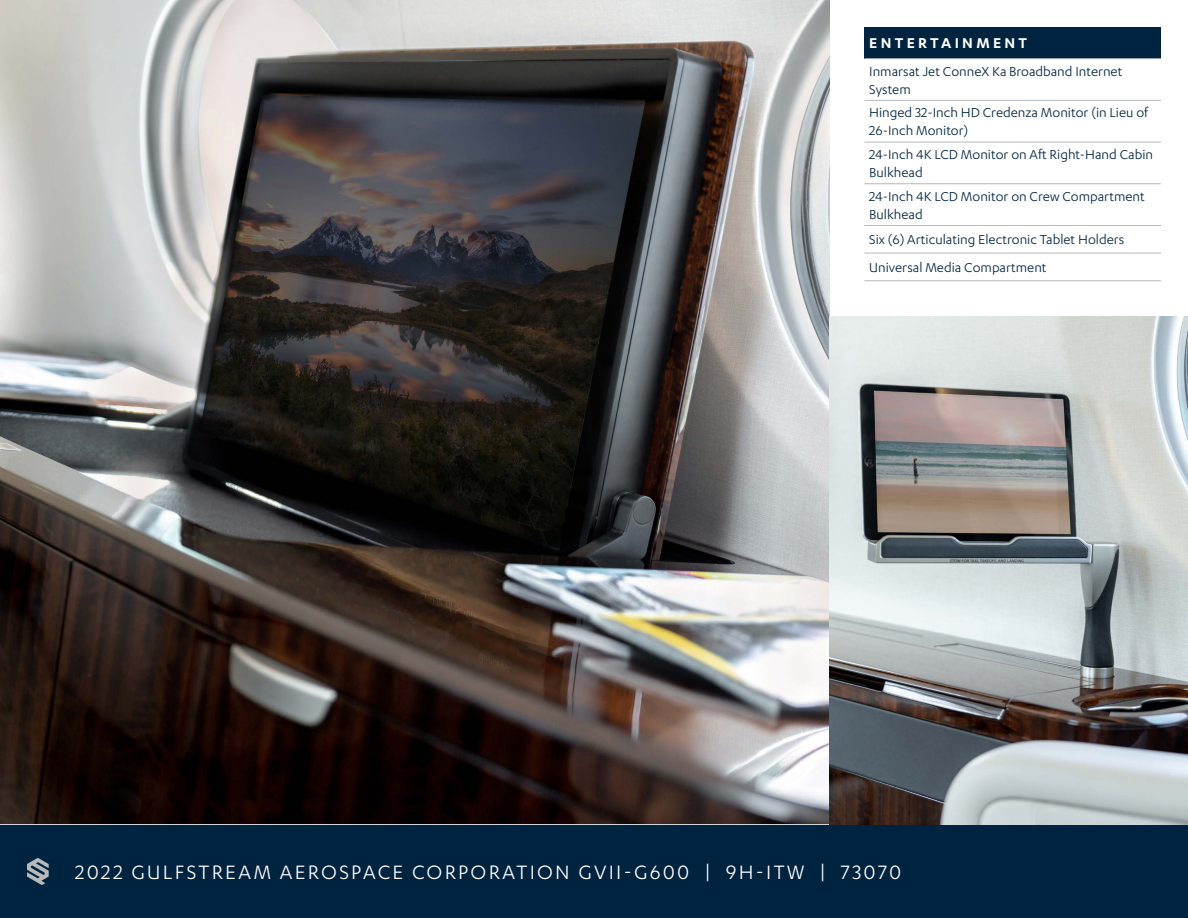
<style>
.page{position:relative;width:1188px;height:918px;background:#fff}
.page>*{position:absolute;margin:0;border:0;box-sizing:border-box;transform-origin:0 0}
.t1{font:22.5px "Karbon";letter-spacing:.1em;color:#fff}
.t2{font:600 16.5px "Karbon";letter-spacing:.2em;color:#fff}
.t3{font:15px/18px "Karbon";color:#002340}
</style>
<div class="page">
<div style="left:0;top:825px;width:1188px;height:93px;background:#002340"></div>
<svg style="left:27px;top:858px;width:22px;height:27px"></svg>
<div style="left:864px;top:27px;width:297px;height:32px;background:#002340"></div>
<hr style="left:864px;top:58px;width:297px;height:1px;background:#b6b8b9">
<hr style="left:864px;top:100px;width:297px;height:1px;background:#b6b8b9">
<hr style="left:864px;top:142px;width:297px;height:1px;background:#b6b8b9">
<hr style="left:864px;top:183px;width:297px;height:1px;background:#b6b8b9">
<hr style="left:864px;top:225px;width:297px;height:1px;background:#b6b8b9">
<hr style="left:864px;top:253px;width:297px;height:1px;background:#b6b8b9">
<hr style="left:864px;top:280px;width:297px;height:1px;background:#b6b8b9">
<img style="left:0;top:0;width:829px;height:824px">
<img style="left:829px;top:317px;width:359px;height:507px">
<p class="t2" style="left:869px;top:34px;width:159px">ENTERTAINMENT</p>
<p class="t3" style="left:869px;top:62px;width:255px">Inmarsat Jet ConneX Ka Broadband Internet<br>System</p>
<p class="t3" style="left:869px;top:103px;width:281px">Hinged 32-Inch HD Credenza Monitor (in Lieu of<br>26-Inch Monitor)</p>
<p class="t3" style="left:869px;top:145px;width:285px">24-Inch 4K LCD Monitor on Aft Right-Hand Cabin<br>Bulkhead</p>
<p class="t3" style="left:869px;top:187px;width:277px">24-Inch 4K LCD Monitor on Crew Compartment<br>Bulkhead</p>
<p class="t3" style="left:869px;top:230px;width:257px">Six (6) Articulating Electronic Tablet Holders</p>
<p class="t3" style="left:869px;top:258px;width:179px">Universal Media Compartment</p>
<h1 class="t1" style="left:75px;top:860px;width:828px">2022 GULFSTREAM AEROSPACE CORPORATION GVII-G600 | 9H-ITW | 73070</h1>
</div>
